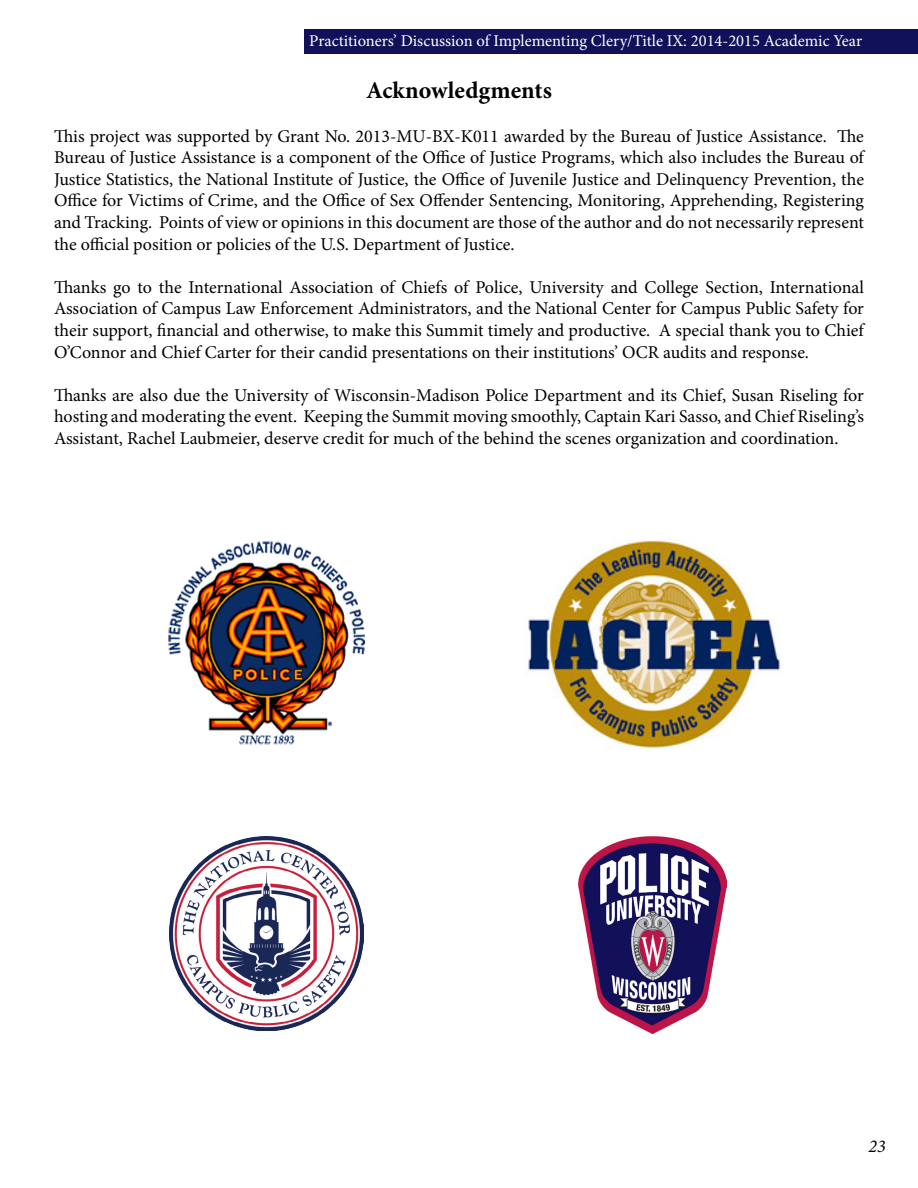
<style>
.page{position:relative;width:918px;height:1188px;background:#fff}
.page>*{position:absolute;margin:0;border:0;box-sizing:border-box;transform-origin:0 0}
.t1{font:700 24px "Minion Pro";color:#000}
.t2{font:18px/21.6px "Minion Pro";color:#000;text-align:justify}
.t3{font:italic 18px "Minion Pro";color:#000}
.t4{font:16.5px "Minion Pro";color:#fff}
</style>
<div class="page">
<div style="left:305px;top:29px;width:613px;height:24px;background:#111159"></div>
<img style="left:170px;top:837px;width:193px;height:193px">
<img style="left:528px;top:540px;width:252px;height:208px">
<img style="left:168px;top:541px;width:197px;height:204px">
<img style="left:579px;top:837px;width:148px;height:197px">
<p class="t4" style="left:309px;top:30px;width:555px">Practitioners’ Discussion of Implementing Clery/Title IX: 2014-2015 Academic Year</p>
<h1 class="t1" style="left:366px;top:74px;width:187px">Acknowledgments</h1>
<p class="t2" style="left:54px;top:125px;width:812px">This project was supported by Grant No. 2013-MU-BX-K011 awarded by the Bureau of Justice Assistance. The Bureau of Justice Assistance is a component of the Office of Justice Programs, which also includes the Bureau of Justice Statistics, the National Institute of Justice, the Office of Juvenile Justice and Delinquency Prevention, the Office for Victims of Crime, and the Office of Sex Offender Sentencing, Monitoring, Apprehending, Registering and Tracking. Points of view or opinions in this document are those of the author and do not necessarily represent the official position or policies of the U.S. Department of Justice.</p>
<p class="t2" style="left:54px;top:276px;width:812px">Thanks go to the International Association of Chiefs of Police, University and College Section, International Association of Campus Law Enforcement Administrators, and the National Center for Campus Public Safety for their support, financial and otherwise, to make this Summit timely and productive. A special thank you to Chief O’Connor and Chief Carter for their candid presentations on their institutions’ OCR audits and response.</p>
<p class="t2" style="left:54px;top:384px;width:812px">Thanks are also due the University of Wisconsin-Madison Police Department and its Chief, Susan Riseling for hosting and moderating the event. Keeping the Summit moving smoothly, Captain Kari Sasso, and Chief Riseling’s Assistant, Rachel Laubmeier, deserve credit for much of the behind the scenes organization and coordination.</p>
<p class="t3" style="left:868px;top:1134px;width:19px">23</p>
</div>
